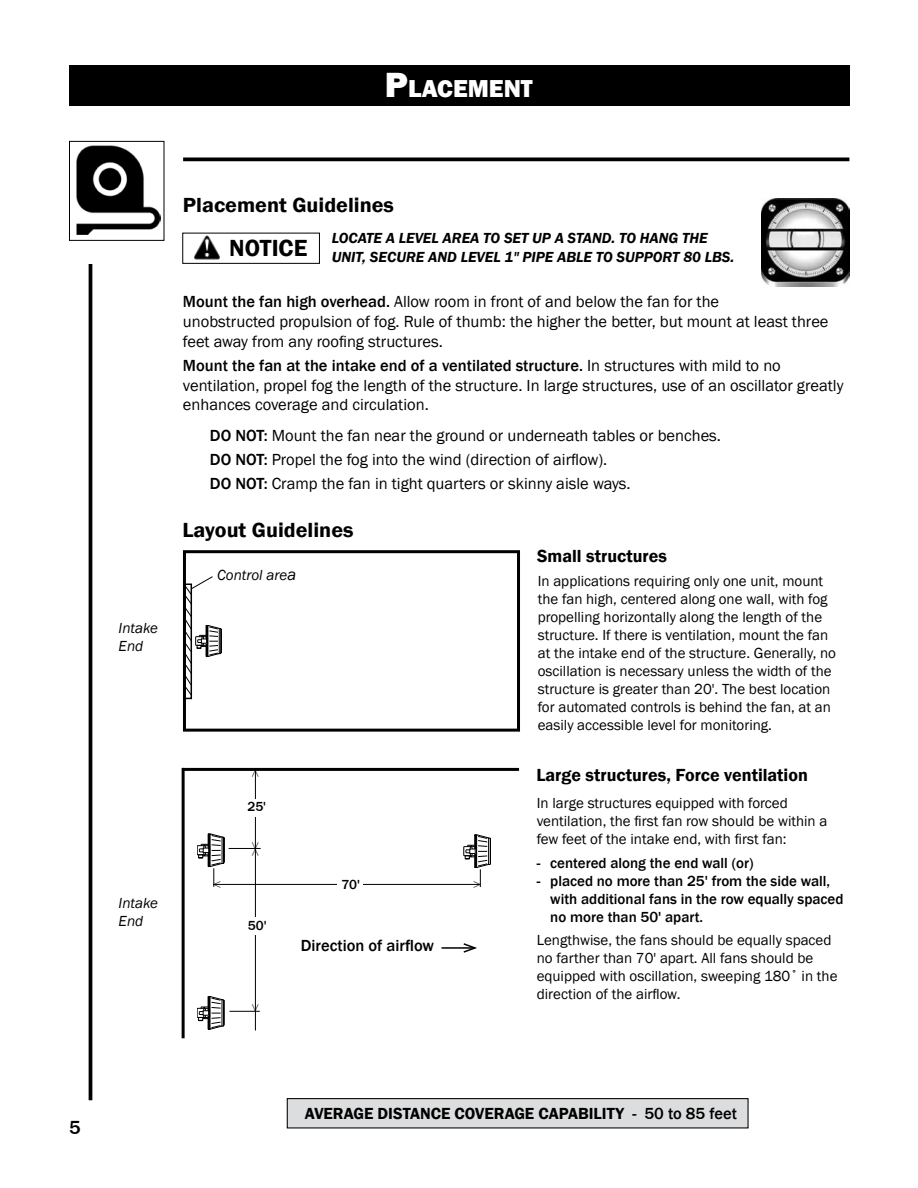
<style>
.page{position:relative;width:918px;height:1188px;background:#fff}
.page>*{position:absolute;margin:0;border:0;box-sizing:border-box;transform-origin:0 0}
.t1{font:800 25.2px "Franklin Gothic";color:#fff}
.t2{font:600 24px "Franklin Gothic";color:#000}
.t3{font:600 21px "Franklin Gothic";color:#000;scale:1.05 1}
.t4{font:500 19.5px "Franklin Gothic";color:#000}
.t5{font:600 18px "Franklin Gothic";color:#000}
.t6{font:16.5px/19.8px "Franklin Gothic";color:#000}
.t7{font:600 16.5px "Franklin Gothic";color:#000}
.t8{font:500 16.5px "Franklin Gothic";color:#000}
.t9{font:15px/18px "Franklin Gothic";color:#000}
.t10{font:500 15px/18px "Franklin Gothic";color:#000}
.t11{font:italic 600 15px/18.8px "Franklin Gothic";color:#000}
.t12{font:italic 15px/18px "Franklin Gothic";color:#000}
.t13{font:500 13.5px "Franklin Gothic";color:#000}
.t14{font:13.5px "Times New Roman";color:#000}
.s1{font-size:36px}
.s2{font-weight:500}
.s3{font-size:16.5px}
</style>
<div class="page">
<div style="left:184px;top:583px;width:8px;height:116px;border:2px solid #000"></div>
<div style="left:183px;top:550px;width:337px;height:182px;border:3px solid #000"></div>
<div style="left:287px;top:1099px;width:461px;height:29px;background:#dcddde"></div>
<div style="left:287px;top:1098px;width:462px;height:30px;border:1px solid #000"></div>
<hr style="left:182px;top:768px;width:337px;height:3px;background:#000">
<hr style="left:182px;top:768px;width:3px;height:270px;background:#000">
<div style="left:197px;top:1008px;width:13px;height:10px;border:1px solid #000"></div>
<svg style="left:198px;top:996px;width:26px;height:33px"></svg>
<div style="left:197px;top:846px;width:13px;height:9px;border:1px solid #000"></div>
<div style="left:464px;top:847px;width:12px;height:9px;border:1px solid #000"></div>
<hr style="left:255px;top:771px;width:1px;height:259px;background:#000">
<hr style="left:229px;top:1011px;width:31px;height:1px;background:#000">
<hr style="left:229px;top:848px;width:32px;height:1px;background:#000">
<hr style="left:213px;top:884px;width:267px;height:1px;background:#000">
<svg style="left:465px;top:835px;width:26px;height:52px"></svg>
<div style="left:243px;top:799px;width:25px;height:17px;background:#fff"></div>
<div style="left:242px;top:917px;width:26px;height:17px;background:#fff"></div>
<div style="left:338px;top:875px;width:25px;height:18px;background:#fff"></div>
<svg style="left:184px;top:576px;width:37px;height:121px"></svg>
<div style="left:69px;top:65px;width:780px;height:41px;background:#000"></div>
<hr style="left:183px;top:158px;width:666px;height:3px;background:#000">
<hr style="left:89px;top:264px;width:3px;height:836px;background:#000">
<div style="left:69px;top:141px;width:95px;height:100px;border:1px solid #000"></div>
<img style="left:76px;top:146px;width:84px;height:89px">
<img style="left:761px;top:199px;width:88px;height:88px">
<img style="left:194px;top:235px;width:25px;height:25px">
<div style="left:182px;top:233px;width:138px;height:31px;border:1px solid #000"></div>
<hr style="left:442px;top:947px;width:33px;height:2px;background:#000">
<svg style="left:462px;top:943px;width:15px;height:10px"></svg>
<svg style="left:199px;top:834px;width:25px;height:53px"></svg>
<svg style="left:252px;top:770px;width:7px;height:7px"></svg>
<svg style="left:254px;top:849px;width:2px;height:7px"></svg>
<h1 class="t1" style="left:385px;top:72px;width:149px"><span class="s1">P</span>LACEMENT</h1>
<h3 class="t4" style="left:69px;top:1115px;width:13px">5</h3>
<p class="t12" style="left:119px;top:620px;width:41px">Intake<br>End</p>
<p class="t12" style="left:119px;top:894px;width:41px">Intake<br>End</p>
<h3 class="t3" style="left:183px;top:192px;width:203px">Placement Guidelines</h3>
<h2 class="t2" style="left:229px;top:234px;width:80px">NOTICE</h2>
<p class="t11" style="left:332px;top:228px;width:404px">LOCATE A LEVEL AREA TO SET UP A STAND. TO HANG THE<br>UNIT, SECURE AND LEVEL 1" PIPE ABLE TO SUPPORT 80 LBS.</p>
<p class="t6" style="left:183px;top:292px;width:647px"><span class="s2">Mount the fan high overhead.</span> Allow room in front of and below the fan for the<br>unobstructed propulsion of fog. Rule of thumb: the higher the better, but mount at least three feet away from any roofing structures.</p>
<p class="t6" style="left:183px;top:356px;width:662px"><span class="s2">Mount the fan at the intake end of a ventilated structure.</span> In structures with mild to no ventilation, propel fog the length of the structure. In large structures, use of an oscillator greatly enhances coverage and circulation.</p>
<p class="t6" style="left:210px;top:424px;width:513px;line-height:24.2px"><span class="s2">DO NOT:</span> Mount the fan near the ground or underneath tables or benches.<br><span class="s2">DO NOT:</span> Propel the fog into the wind (direction of airflow).<br><span class="s2">DO NOT:</span> Cramp the fan in tight quarters or skinny aisle ways.</p>
<h3 class="t3" style="left:183px;top:517px;width:164px">Layout Guidelines</h3>
<p class="t12" style="left:217px;top:566px;width:80px">Control are<span class="s3">a</span></p>
<p class="t13" style="left:247px;top:798px;width:20px">25'</p>
<p class="t14" style="left:264px;top:842px;width:9px;rotate:90deg">&gt;</p>
<p class="t13" style="left:248px;top:917px;width:20px">50'</p>
<p class="t14" style="left:264px;top:1004px;width:9px;rotate:90deg">&gt;</p>
<p class="t13" style="left:341px;top:876px;width:20px">70'</p>
<p class="t8" style="left:301px;top:936px;width:135px">Direction of airflow</p>
<p class="t14" style="left:473px;top:875px;width:9px">&gt;</p>
<p class="t5" style="left:537px;top:545px;width:131px">Small structures</p>
<p class="t9" style="left:538px;top:573px;width:300px">In applications requiring only one unit, mount the fan high, centered along one wall, with fog propelling horizontally along the length of the structure. If there is ventilation, mount the fan at the intake end of the structure. Generally, no oscillation is necessary unless the width of the structure is greater than 20'. The best location for automated controls is behind the fan, at an easily accessible level for monitoring.</p>
<p class="t5" style="left:537px;top:764px;width:273px">Large structures, Force ventilation</p>
<p class="t9" style="left:537px;top:795px;width:292px">In large structures equipped with forced ventilation, the first fan row should be within a few feet of the intake end, with first fan:</p>
<p class="t10" style="left:537px;top:854px;width:218px">- centered along the end wall (or)</p>
<p class="t10" style="left:550px;top:872px;width:295px;text-indent:-14px">- placed no more than 25' from the side wall, with additional fans in the row equally spaced no more than 50' apart.</p>
<p class="t9" style="left:537px;top:931px;width:302px">Lengthwise, the fans should be equally spaced no farther than 70' apart. All fans should be equipped with oscillation, sweeping 180˚ in the direction of the airflow.</p>
<p class="t7" style="left:305px;top:1103px;width:434px">AVERAGE DISTANCE COVERAGE CAPABILITY <span class="s2">- 50 to 85 feet</span></p>
</div>
